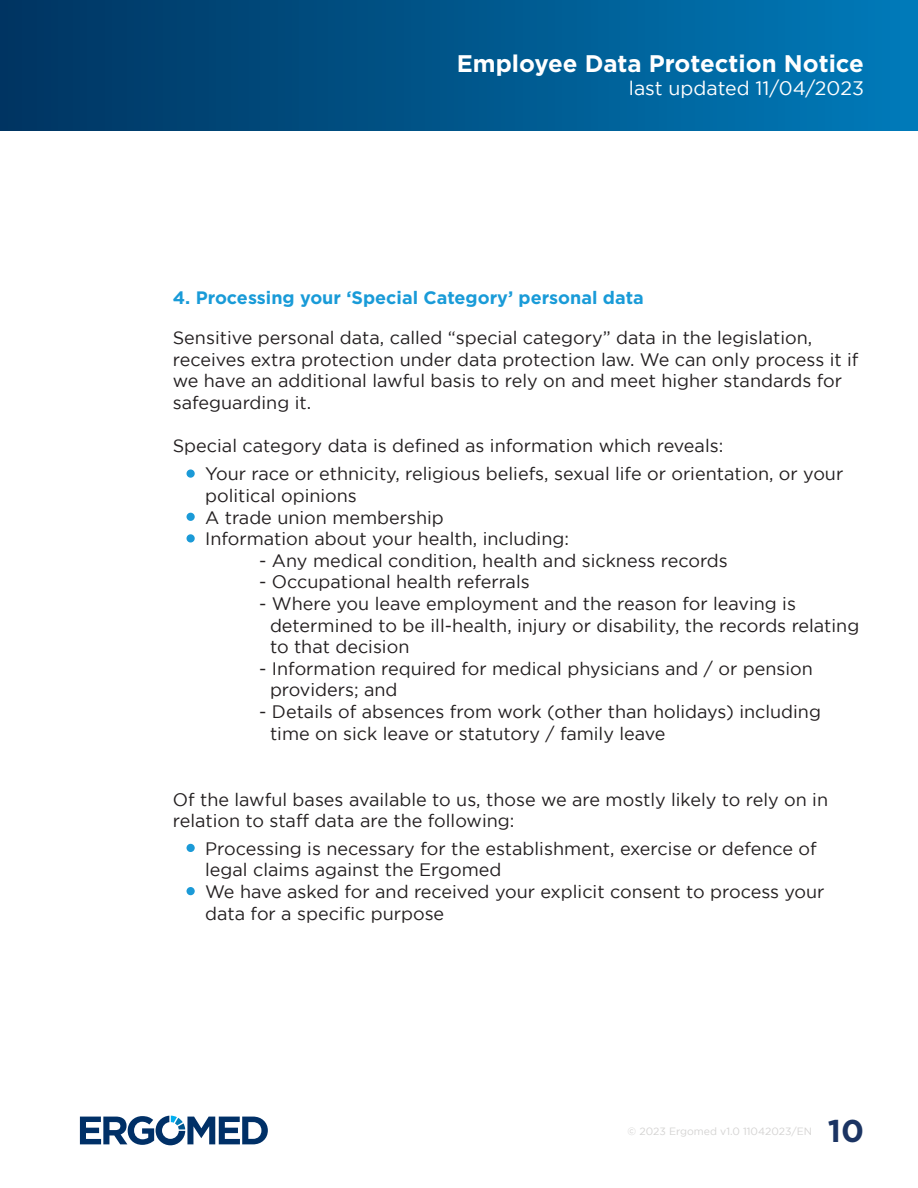
<style>
.page{position:relative;width:918px;height:1188px;background:#fff}
.page>*{position:absolute;margin:0;border:0;box-sizing:border-box;transform-origin:0 0}
.t1{font:700 31.5px "Gotham";color:#1b3463}
.t2{font:700 24px "Gotham";color:#fff}
.t3{font:19.5px "Gotham";color:#fff}
.t4{font:18px/21.6px "Gotham";color:#231f20}
.t5{font:700 18px "Gotham";color:#199bd8}
.t6{font:10.5px "Gotham";color:#d4d3d2}
</style>
<div class="page">
<div style="left:0;top:0;width:918px;height:130px;background:linear-gradient(to right,#003360,#007ab9)"></div>
<svg style="left:80px;top:1116px;width:188px;height:29px"></svg>
<div style="left:187px;top:469px;width:8px;height:9px;background:#1b9ad7;border-radius:50%"></div>
<div style="left:187px;top:844px;width:8px;height:8px;background:#1b9ad7;border-radius:50%"></div>
<div style="left:187px;top:513px;width:8px;height:8px;background:#1b9ad7;border-radius:50%"></div>
<div style="left:187px;top:887px;width:8px;height:8px;background:#1b9ad7;border-radius:50%"></div>
<div style="left:187px;top:534px;width:8px;height:9px;background:#1b9ad7;border-radius:50%"></div>
<p class="t2" style="left:457px;top:49px;width:409px">Employee Data Protection Notice</p>
<p class="t3" style="left:629px;top:77px;width:237px">last updated 11/04/2023</p>
<p class="t5" style="left:173px;top:287px;width:473px">4. Processing your ‘Special Category’ personal data</p>
<p class="t4" style="left:173px;top:327px;width:641px">Sensitive personal data, called “special category” data in the legislation,</p>
<p class="t4" style="left:173px;top:348px;width:687px">receives extra protection under data protection law. We can only process it if we have an additional lawful basis to rely on and meet higher standards for safeguarding it.</p>
<p class="t4" style="left:173px;top:435px;width:552px">Special category data is defined as information which reveals:</p>
<p class="t4" style="left:205px;top:463px;width:640px">Your race or ethnicity, religious beliefs, sexual life or orientation, or your political opinions</p>
<p class="t4" style="left:205px;top:506px;width:240px">A trade union membership</p>
<p class="t4" style="left:205px;top:528px;width:365px">Information about your health, including:</p>
<p class="t4" style="left:259px;top:549px;width:470px">- Any medical condition, health and sickness records</p>
<p class="t4" style="left:259px;top:571px;width:272px">- Occupational health referrals</p>
<p class="t4" style="left:259px;top:593px;width:538px">- Where you leave employment and the reason for leaving is</p>
<p class="t4" style="left:270px;top:614px;width:591px">determined to be ill-health, injury or disability, the records relating</p>
<p class="t4" style="left:270px;top:636px;width:141px">to that decision</p>
<p class="t4" style="left:259px;top:657px;width:555px">- Information required for medical physicians and / or pension</p>
<p class="t4" style="left:270px;top:679px;width:129px">providers; and</p>
<p class="t4" style="left:259px;top:701px;width:563px">- Details of absences from work (other than holidays) including</p>
<p class="t4" style="left:270px;top:722px;width:397px">time on sick leave or statutory / family leave</p>
<p class="t4" style="left:173px;top:788px;width:657px">Of the lawful bases available to us, those we are mostly likely to rely on in relation to staff data are the following:</p>
<p class="t4" style="left:205px;top:837px;width:613px">Processing is necessary for the establishment, exercise or defence of</p>
<p class="t4" style="left:205px;top:859px;width:298px">legal claims against the Ergomed</p>
<p class="t4" style="left:205px;top:880px;width:621px">We have asked for and received your explicit consent to process your data for a specific purpose</p>
<p class="t6" style="left:628px;top:1126px;width:186px">© 2023 Ergomed v1.0 11042023/EN</p>
<p class="t1" style="left:828px;top:1113px;width:38px">10</p>
</div>
